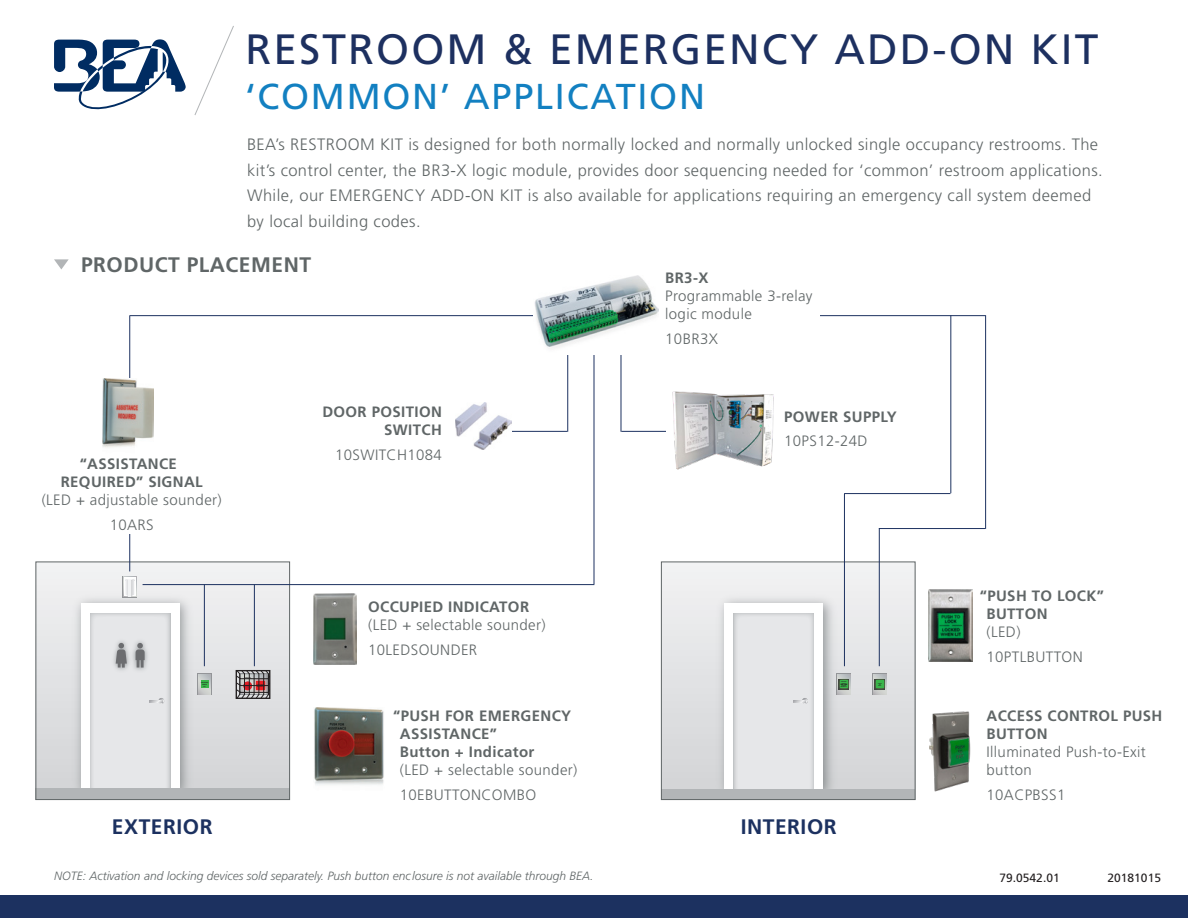
<style>
.page{position:relative;width:1188px;height:918px;background:#fff}
.page>*{position:absolute;margin:0;border:0;box-sizing:border-box;transform-origin:0 0}
.t1{font:42.45px "Frutiger LT Std";letter-spacing:.05em;color:#1d3060}
.t2{font:36px "Frutiger LT Std";letter-spacing:.05em;color:#1280c1}
.t3{font:700 21px "Frutiger LT Std";letter-spacing:.025em;color:#606667}
.t4{font:700 21px "Frutiger LT Std";letter-spacing:.025em;color:#1c3160}
.t5{font:300 16.5px/25.5px "Frutiger LT Std";letter-spacing:.025em;color:#606667}
.t6{font:300 15px/24.8px "Frutiger LT Std";letter-spacing:.025em;color:#606667}
.t7{font:700 15px/18px "Frutiger LT Std";letter-spacing:.025em;color:#606667}
.t8{font:italic 300 12px "Frutiger LT Std";color:#606667}
.t9{font:12px "Frutiger LT Std";color:#231f20}
.t10{font:700 1.5px/2.1px "Myriad Pro";color:#231f20;text-align:center}
</style>
<div class="page">
<svg style="left:54px;top:259px;width:15px;height:10px"></svg>
<div style="left:36px;top:562px;width:254px;height:238px;background:linear-gradient(to bottom,#f2f3f4,#d0d2d4)"></div>
<img style="left:68px;top:591px;width:129px;height:198px">
<div style="left:81px;top:603px;width:99px;height:186px;background:#fff"></div>
<div style="left:90px;top:613px;width:80px;height:186px;background:#e6e7e9"></div>
<svg style="left:150px;top:698px;width:14px;height:6px"></svg>
<img style="left:134px;top:641px;width:14px;height:29px">
<svg style="left:136px;top:643px;width:9px;height:25px"></svg>
<img style="left:114px;top:641px;width:20px;height:29px">
<svg style="left:116px;top:643px;width:11px;height:25px"></svg>
<div style="left:36px;top:789px;width:254px;height:11px;background:#b2b5b7"></div>
<svg style="left:198px;top:673px;width:14px;height:22px"></svg>
<svg style="left:198px;top:674px;width:13px;height:20px"></svg>
<div style="left:201px;top:680px;width:7px;height:8px;background:#3ab54a"></div>
<svg style="left:123px;top:576px;width:14px;height:22px"></svg>
<svg style="left:124px;top:577px;width:12px;height:20px"></svg>
<div style="left:124px;top:578px;width:11px;height:18px;background:#fff"></div>
<svg style="left:125px;top:579px;width:9px;height:17px"></svg>
<div style="left:232px;top:657px;width:56px;height:58px;background:#e0e1e3"></div>
<svg style="left:235px;top:670px;width:36px;height:29px"></svg>
<div style="left:36px;top:562px;width:254px;height:238px;border:1px solid #606667"></div>
<div style="left:661px;top:562px;width:254px;height:238px;background:linear-gradient(to bottom,#f2f2f3,#d2d3d5)"></div>
<img style="left:712px;top:591px;width:128px;height:198px">
<div style="left:724px;top:603px;width:99px;height:186px;background:#fff"></div>
<div style="left:734px;top:613px;width:80px;height:186px;background:#e6e7e9"></div>
<svg style="left:793px;top:698px;width:15px;height:6px"></svg>
<div style="left:661px;top:789px;width:254px;height:11px;background:#b2b5b7"></div>
<img style="left:823px;top:656px;width:28px;height:57px">
<svg style="left:840px;top:680px;width:8px;height:8px"></svg>
<img style="left:851px;top:656px;width:57px;height:57px">
<div style="left:876px;top:680px;width:8px;height:8px;background:#3ab54a"></div>
<div style="left:661px;top:562px;width:254px;height:238px;border:1px solid #606667"></div>
<svg style="left:194px;top:26px;width:40px;height:89px"></svg>
<svg style="left:54px;top:39px;width:132px;height:70px"></svg>
<div style="left:0;top:896px;width:1188px;height:22px;background:#1c3160"></div>
<img style="left:929px;top:590px;width:43px;height:71px">
<img style="left:929px;top:711px;width:42px;height:81px">
<img style="left:313px;top:593px;width:44px;height:71px">
<img style="left:314px;top:707px;width:70px;height:78px">
<hr style="left:143px;top:584px;width:451px;height:1px;background:#1c3160">
<hr style="left:129px;top:315px;width:857px;height:1px;background:#1c3160">
<hr style="left:621px;top:431px;width:75px;height:1px;background:#1c3160">
<hr style="left:493px;top:431px;width:74px;height:1px;background:#1c3160">
<hr style="left:844px;top:493px;width:106px;height:1px;background:#1c3160">
<hr style="left:879px;top:528px;width:106px;height:1px;background:#1c3160">
<hr style="left:204px;top:585px;width:1px;height:81px;background:#1c3160">
<hr style="left:254px;top:585px;width:1px;height:81px;background:#1c3160">
<hr style="left:844px;top:494px;width:1px;height:172px;background:#1c3160">
<hr style="left:879px;top:528px;width:1px;height:138px;background:#1c3160">
<hr style="left:594px;top:315px;width:1px;height:269px;background:#1c3160">
<hr style="left:950px;top:315px;width:1px;height:178px;background:#1c3160">
<hr style="left:985px;top:315px;width:1px;height:214px;background:#1c3160">
<hr style="left:621px;top:315px;width:1px;height:117px;background:#1c3160">
<hr style="left:567px;top:315px;width:1px;height:117px;background:#1c3160">
<hr style="left:129px;top:316px;width:1px;height:255px;background:#1c3160">
<div style="left:658px;top:272px;width:162px;height:83px;background:#fff"></div>
<div style="left:27px;top:453px;width:202px;height:81px;background:#fff"></div>
<img style="left:534px;top:276px;width:124px;height:79px">
<img style="left:103px;top:378px;width:51px;height:75px">
<div style="left:666px;top:390px;width:109px;height:90px;background:#fff"></div>
<img style="left:672px;top:391px;width:102px;height:79px">
<img style="left:456px;top:403px;width:56px;height:47px">
<h1 class="t1" style="left:246px;top:24px;width:854px">RESTROOM &amp; EMERGENCY ADD-ON KIT</h1>
<h2 class="t2" style="left:246px;top:75px;width:461px">‘COMMON’ APPLICATION</h2>
<p class="t5" style="left:247px;top:132px;width:857px">BEA’s RESTROOM KIT is designed for both normally locked and normally unlocked single occupancy restrooms. The kit’s control center, the BR3-X logic module, provides door sequencing needed for ‘common’ restroom applications.<br>While, our EMERGENCY ADD-ON KIT is also available for applications requiring an emergency call system deemed by local building codes.</p>
<p class="t3" style="left:81px;top:253px;width:232px">PRODUCT PLACEMENT</p>
<p class="t7" style="left:665px;top:269px;width:45px">BR3-X</p>
<p class="t6" style="left:665px;top:287px;width:149px;line-height:18px">Programmable 3-relay logic module</p>
<p class="t6" style="left:665px;top:327px;width:54px">10BR3X</p>
<p class="t7" style="left:61px;top:455px;width:144px;text-align:center">“ASSISTANCE<br>REQUIRED” SIGNAL</p>
<p class="t6" style="left:42px;top:488px;width:182px;text-align:center">(LED + adjustable sounder)<br>10ARS</p>
<p class="t10" style="left:201px;top:681px;width:9px">OCCUPIED<br>WHEN<br>LIT</p>
<p class="t7" style="left:322px;top:403px;width:121px;text-align:right">DOOR POSITION<br>SWITCH</p>
<p class="t6" style="left:335px;top:442px;width:108px">10SWITCH1084</p>
<p class="t7" style="left:368px;top:598px;width:163px">OCCUPIED INDICATOR</p>
<p class="t6" style="left:368px;top:612px;width:179px">(LED + selectable sounder)<br>10LEDSOUNDER</p>
<p class="t7" style="left:400px;top:707px;width:173px;text-indent:-7px">“PUSH FOR EMERGENCY<br>ASSISTANCE”<br>Button + Indicator</p>
<p class="t6" style="left:400px;top:758px;width:179px">(LED + selectable sounder)<br>10EBUTTONCOMBO</p>
<p class="t7" style="left:784px;top:408px;width:114px">POWER SUPPLY</p>
<p class="t6" style="left:784px;top:429px;width:85px">10PS12-24D</p>
<p class="t4" style="left:112px;top:814px;width:102px">EXTERIOR</p>
<p class="t4" style="left:741px;top:814px;width:97px">INTERIOR</p>
<p class="t7" style="left:987px;top:587px;width:119px;text-indent:-7px">“PUSH TO LOCK”<br>BUTTON</p>
<p class="t6" style="left:987px;top:620px;width:98px">(LED)<br>10PTLBUTTON</p>
<p class="t7" style="left:987px;top:707px;width:177px">ACCESS CONTROL PUSH<br>BUTTON</p>
<p class="t6" style="left:987px;top:743px;width:161px;line-height:18px">Illuminated Push-to-Exit button</p>
<p class="t6" style="left:987px;top:783px;width:80px">10ACPBSS1</p>
<p class="t8" style="left:54px;top:869px;width:541px">NOTE: Activation and locking devices sold separately. Push button enclosure is not available through BEA.</p>
<p class="t9" style="left:1000px;top:870px;width:62px">79.0542.01</p>
<p class="t9" style="left:1108px;top:870px;width:55px">20181015</p>
</div>
